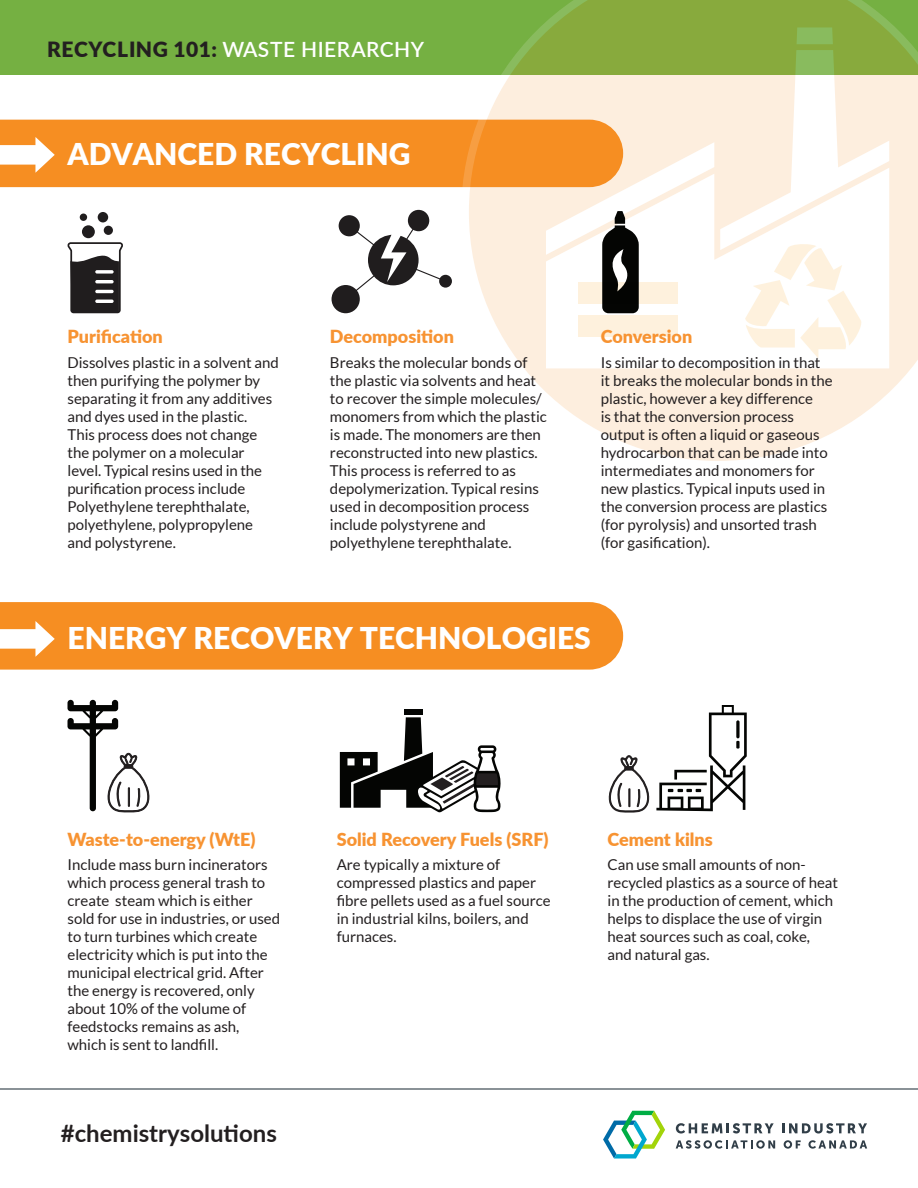
<style>
.page{position:relative;width:918px;height:1188px;background:#fff}
.page>*{position:absolute;margin:0;border:0;box-sizing:border-box;transform-origin:0 0}
.t1{font:900 30px "Lato";color:#fff}
.t2{font:700 24px "Lato";color:#231f20}
.t3{font:600 21px "Lato";letter-spacing:.02em;color:#fff}
.t4{font:900 18px "Lato";color:#f79332}
.t5{font:15px/18px "Lato";color:#231f20}
.s1{font-weight:900;color:#231f20}
</style>
<div class="page">
<div style="left:0;top:0;width:918px;height:74px;background:#75b042"></div>
<svg style="left:461px;top:0;width:457px;height:461px"></svg>
<svg style="left:68px;top:700px;width:81px;height:113px"></svg>
<div style="left:404px;top:709px;width:18px;height:6px;background:#040503"></div>
<svg style="left:340px;top:717px;width:161px;height:95px"></svg>
<svg style="left:608px;top:755px;width:41px;height:58px"></svg>
<svg style="left:656px;top:705px;width:91px;height:106px"></svg>
<div style="left:0;top:602px;width:623px;height:68px;background:#f68e22"></div>
<svg style="left:0;top:120px;width:714px;height:193px"></svg>
<svg style="left:676px;top:1123px;width:98px;height:11px"></svg>
<svg style="left:782px;top:1123px;width:85px;height:11px"></svg>
<svg style="left:676px;top:1140px;width:99px;height:9px"></svg>
<svg style="left:784px;top:1140px;width:17px;height:9px"></svg>
<svg style="left:808px;top:1140px;width:59px;height:9px"></svg>
<svg style="left:603px;top:1111px;width:62px;height:48px"></svg>
<hr style="left:0;top:1088px;width:918px;height:2px;background:#313e48">
<p class="t3" style="left:47px;top:35px;width:378px"><span class="s1">RECYCLING 101:</span> WASTE HIERARCHY</p>
<p class="t1" style="left:68px;top:132px;width:345px">ADVANCED RECYCLING</p>
<p class="t4" style="left:68px;top:323px;width:97px">Purification</p>
<p class="t5" style="left:68px;top:354px;width:213px">Dissolves plastic in a solvent and then purifying the polymer by separating it from any additives and dyes used in the plastic.<br>This process does not change the polymer on a molecular level. Typical resins used in the purification process include<br>Polyethylene terephthalate, polyethylene, polypropylene and polystyrene.</p>
<p class="t4" style="left:330px;top:323px;width:126px">Decomposition</p>
<p class="t5" style="left:330px;top:354px;width:218px">Breaks the molecular bonds of the plastic via solvents and heat to recover the simple molecules/ monomers from which the plastic is made. The monomers are then reconstructed into new plastics.<br>This process is referred to as depolymerization. Typical resins used in decomposition process include polystyrene and polyethylene terephthalate.</p>
<p class="t4" style="left:601px;top:323px;width:93px">Conversion</p>
<p class="t5" style="left:601px;top:354px;width:233px">Is similar to decomposition in that it breaks the molecular bonds in the plastic, however a key difference<br>is that the conversion process output is often a liquid or gaseous hydrocarbon that can be made into intermediates and monomers for new plastics. Typical inputs used in the conversion process are plastics (for pyrolysis) and unsorted trash (for gasification).</p>
<p class="t1" style="left:68px;top:616px;width:525px">ENERGY RECOVERY TECHNOLOGIES</p>
<p class="t4" style="left:68px;top:825px;width:190px">Waste-to-energy (WtE)</p>
<p class="t5" style="left:68px;top:856px;width:214px">Include mass burn incinerators which process general trash to create steam which is either sold for use in industries, or used to turn turbines which create electricity which is put into the municipal electrical grid. After the energy is recovered, only about 10% of the volume of feedstocks remains as ash, which is sent to landfill.</p>
<p class="t2" style="left:61px;top:1115px;width:218px">#chemistrysolutions</p>
<p class="t4" style="left:337px;top:825px;width:213px">Solid Recovery Fuels (SRF)</p>
<p class="t5" style="left:337px;top:856px;width:216px">Are typically a mixture of compressed plastics and paper fibre pellets used as a fuel source in industrial kilns, boilers, and furnaces.</p>
<p class="t4" style="left:608px;top:825px;width:107px">Cement kilns</p>
<p class="t5" style="left:608px;top:856px;width:232px">Can use small amounts of non&shy;recycled plastics as a source of heat in the production of cement, which helps to displace the use of virgin heat sources such as coal, coke,<br>and natural gas.</p>
</div>
